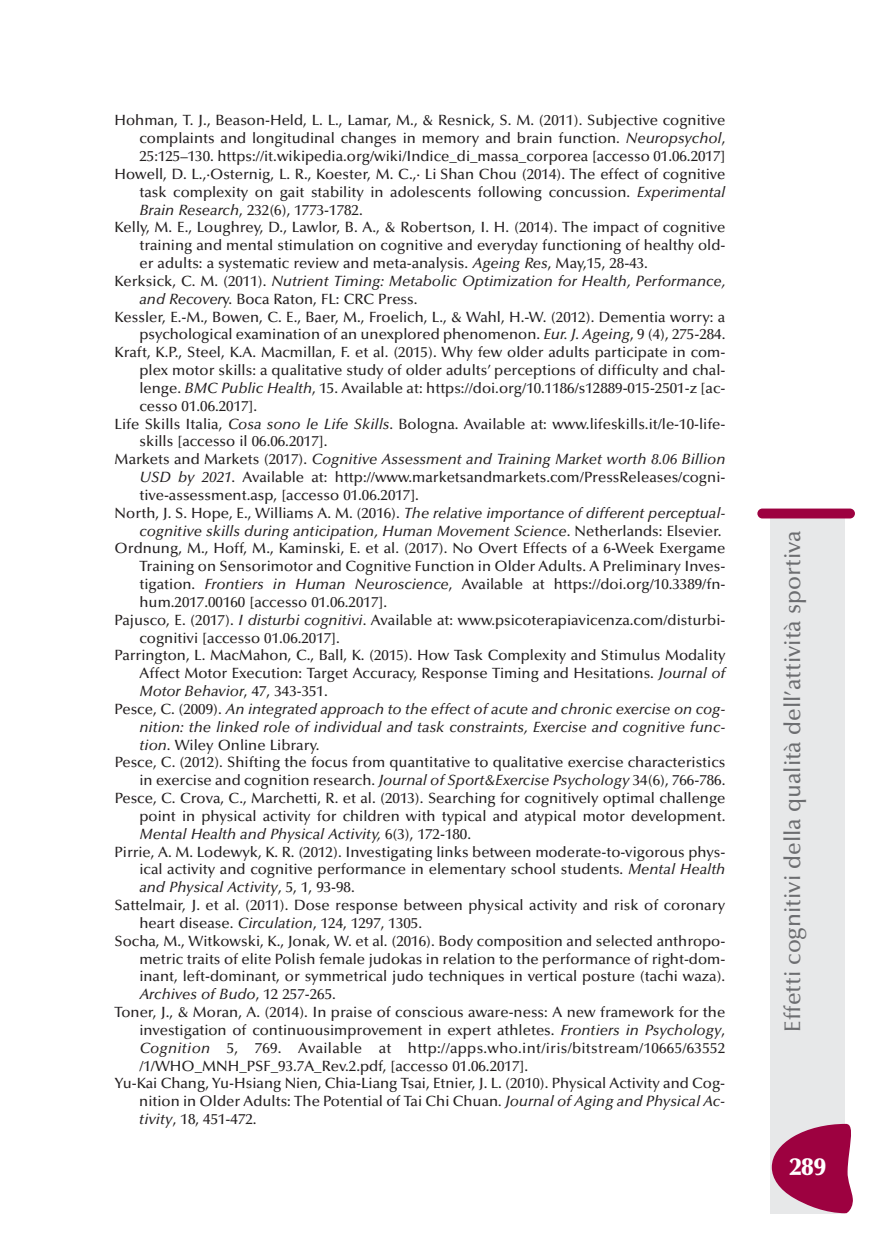
<style>
.page{position:relative;width:869px;height:1241px;background:#fff}
.page>*{position:absolute;margin:0;border:0;box-sizing:border-box;transform-origin:0 0}
.t1{font:900 24.5px "Optima";color:#fff}
.t2{font:500 22.75px "Optima";color:#6c6d70}
.t3{font:500 14.88px "Optima";color:#231f20}
.t4{font:italic 500 14.88px "Optima";color:#231f20}
.t5{font:500 14.88px "Optima";letter-spacing:.02em;color:#231f20}
.s1{font-style:italic}
.s2{font-style:normal}
</style>
<div class="page">
<div style="left:770px;top:516px;width:74px;height:697px;background:#e7e8e9"></div>
<div style="left:757px;top:508px;width:97px;height:10px;background:#9d0140;border-radius:5px"></div>
<svg style="left:771px;top:1123px;width:82px;height:89px"></svg>
<p class="t3" style="left:115px;top:114px;width:612px">Hohman, T. J., Beason-Held, L. L., Lamar, M., &amp; Resnick, S. M. (2011). Subjective cognitive</p>
<p class="t3" style="left:139px;top:132px;width:587px">complaints and longitudinal changes in memory and brain function. <span class="s1">Neuropsychol</span>,</p>
<p class="t3" style="left:139px;top:150px;width:587px">25:125–130. https://it.wikipedia.org/wiki/Indice_di_massa_corporea [accesso 01.06.2017]</p>
<p class="t3" style="left:115px;top:168px;width:612px">Howell, D. L.,·Osternig, L. R., Koester, M. C.,· Li Shan Chou (2014). The effect of cognitive</p>
<p class="t3" style="left:139px;top:186px;width:587px">task complexity on gait stability in adolescents following concussion. <span class="s1">Experimental</span></p>
<p class="t3" style="left:139px;top:204px;width:225px"><span class="s1">Brain Research</span>, 232(6), 1773-1782.</p>
<p class="t3" style="left:115px;top:221px;width:612px">Kelly, M. E., Loughrey, D., Lawlor, B. A., &amp; Robertson, I. H. (2014). The impact of cognitive</p>
<p class="t3" style="left:139px;top:239px;width:587px">training and mental stimulation on cognitive and everyday functioning of healthy old-</p>
<p class="t3" style="left:139px;top:257px;width:510px">er adults: a systematic review and meta-analysis. <span class="s1">Ageing Res</span>, May,15, 28-43.</p>
<p class="t4" style="left:115px;top:275px;width:612px"><span class="s2">Kerksick, C. M. (2011).</span> Nutrient Timing: Metabolic Optimization for Health, Performance,</p>
<p class="t3" style="left:139px;top:293px;width:279px"><span class="s1">and Recover</span>y. Boca Raton, FL: CRC Press.</p>
<p class="t3" style="left:115px;top:311px;width:612px">Kessler, E.-M., Bowen, C. E., Baer, M., Froelich, L., &amp; Wahl, H.-W. (2012). Dementia worry: a</p>
<p class="t3" style="left:139px;top:328px;width:587px">psychological examination of an unexplored phenomenon. <span class="s1">Eur. J. Ageing</span>, 9 (4), 275-284.</p>
<p class="t3" style="left:115px;top:346px;width:612px">Kraft, K.P., Steel, K.A. Macmillan, F. et al. (2015). Why few older adults participate in com-</p>
<p class="t3" style="left:139px;top:364px;width:587px">plex motor skills: a qualitative study of older adults’ perceptions of difficulty and chal-</p>
<p class="t3" style="left:139px;top:382px;width:587px">lenge. <span class="s1">BMC Public Health</span>, 15. Available at: https://doi.org/10.1186/s12889-015-2501-z [ac-</p>
<p class="t3" style="left:139px;top:400px;width:119px">cesso 01.06.2017].</p>
<p class="t3" style="left:115px;top:417px;width:612px">Life Skills Italia, <span class="s1">Cosa sono le Life Skills</span>. Bologna. Available at: www.lifeskills.it/le-10-life-</p>
<p class="t3" style="left:139px;top:435px;width:189px">skills [accesso il 06.06.2017].</p>
<p class="t4" style="left:115px;top:453px;width:612px"><span class="s2">Markets and Markets (2017).</span> Cognitive Assessment and Training Market worth 8.06 Billion</p>
<p class="t3" style="left:139px;top:471px;width:587px"><span class="s1">USD by 2021</span>. Available at: http://www.marketsandmarkets.com/PressReleases/cogni-</p>
<p class="t3" style="left:139px;top:489px;width:281px">tive-assessment.asp, [accesso 01.06.2017].</p>
<p class="t4" style="left:115px;top:507px;width:612px"><span class="s2">North, J. S. Hope, E., Williams A. M. (2016).</span> The relative importance of different perceptual-</p>
<p class="t4" style="left:139px;top:524px;width:583px">cognitive skills during anticipation, Human Movement Science<span class="s2">. Netherlands: Elsevier.</span></p>
<p class="t3" style="left:115px;top:542px;width:612px">Ordnung, M., Hoff, M., Kaminski, E. et al. (2017). No Overt Effects of a 6-Week Exergame</p>
<p class="t3" style="left:139px;top:560px;width:587px">Training on Sensorimotor and Cognitive Function in Older Adults. A Preliminary Inves-</p>
<p class="t3" style="left:139px;top:578px;width:587px">tigation. <span class="s1">Frontiers in Human Neuroscience</span>, Available at https://doi.org/10.3389/fn-</p>
<p class="t3" style="left:139px;top:596px;width:249px">hum.2017.00160 [accesso 01.06.2017].</p>
<p class="t3" style="left:115px;top:614px;width:612px">Pajusco, E. (2017). <span class="s1">I disturbi cognitivi</span>. Available at: www.psicoterapiavicenza.com/disturbi-</p>
<p class="t3" style="left:139px;top:631px;width:202px">cognitivi [accesso 01.06.2017].</p>
<p class="t3" style="left:115px;top:649px;width:612px">Parrington, L. MacMahon, C., Ball, K. (2015). How Task Complexity and Stimulus Modality</p>
<p class="t3" style="left:139px;top:667px;width:587px">Affect Motor Execution: Target Accuracy, Response Timing and Hesitations. <span class="s1">Journal of</span></p>
<p class="t4" style="left:139px;top:685px;width:190px">Motor Behavior<span class="s2">, 47, 343-351.</span></p>
<p class="t4" style="left:115px;top:703px;width:612px"><span class="s2">Pesce, C. (2009).</span> An integrated approach to the effect of acute and chronic exercise on cog-</p>
<p class="t4" style="left:139px;top:720px;width:587px">nition: the linked role of individual and task constraints, Exercise and cognitive func-</p>
<p class="t3" style="left:139px;top:738px;width:181px"><span class="s1">tion</span>. Wiley Online Library.</p>
<p class="t3" style="left:115px;top:756px;width:612px">Pesce, C. (2012). Shifting the focus from quantitative to qualitative exercise characteristics</p>
<p class="t3" style="left:139px;top:774px;width:587px">in exercise and cognition research. <span class="s1">Journal of Sport&amp;Exercise Psychology</span> 34(6), 766-786.</p>
<p class="t3" style="left:115px;top:792px;width:612px">Pesce, C. Crova, C., Marchetti, R. et al. (2013). Searching for cognitively optimal challenge</p>
<p class="t3" style="left:139px;top:810px;width:587px">point in physical activity for children with typical and atypical motor development.</p>
<p class="t4" style="left:139px;top:827px;width:333px">Mental Health and Physical Activity, <span class="s2">6(3), 172-180.</span></p>
<p class="t3" style="left:115px;top:845px;width:612px">Pirrie, A. M. Lodewyk, K. R. (2012). Investigating links between moderate-to-vigorous phys-</p>
<p class="t3" style="left:139px;top:863px;width:587px">ical activity and cognitive performance in elementary school students. <span class="s1">Mental Health</span></p>
<p class="t4" style="left:139px;top:881px;width:217px">and Physical Activity<span class="s2">, 5, 1, 93-98.</span></p>
<p class="t3" style="left:114px;top:899px;width:612px">Sattelmair, J. et al. (2011). Dose response between physical activity and risk of coronary</p>
<p class="t3" style="left:139px;top:917px;width:284px">heart disease. <span class="s1">Circulation</span>, 124, 1297, 1305.</p>
<p class="t3" style="left:114px;top:934px;width:612px">Socha, M., Witkowski, K., Jonak, W. et al. (2016). Body composition and selected anthropo-</p>
<p class="t3" style="left:139px;top:952px;width:587px">metric traits of elite Polish female judokas in relation to the performance of right-dom-</p>
<p class="t3" style="left:139px;top:970px;width:587px">inant, left-dominant, or symmetrical judo techniques in vertical posture (tachi waza).</p>
<p class="t4" style="left:139px;top:988px;width:198px">Archives of Budo<span class="s2">, 12 257-265.</span></p>
<p class="t3" style="left:114px;top:1006px;width:612px">Toner, J., &amp; Moran, A. (2014). In praise of conscious aware-ness: A new framework for the</p>
<p class="t3" style="left:139px;top:1023px;width:587px">investigation of continuousimprovement in expert athletes. <span class="s1">Frontiers in Psychology</span>,</p>
<p class="t5" style="left:139px;top:1041px;width:587px"><span class="s1">Cognition</span> 5, 769. Available at http://apps.who.int/iris/bitstream/10665/63552</p>
<p class="t3" style="left:139px;top:1059px;width:390px">/1/WHO_MNH_PSF_93.7A_Rev.2.pdf, [accesso 01.06.2017].</p>
<p class="t3" style="left:114px;top:1077px;width:612px">Yu-Kai Chang, Yu-Hsiang Nien, Chia-Liang Tsai, Etnier, J. L. (2010). Physical Activity and Cog-</p>
<p class="t3" style="left:139px;top:1095px;width:587px">nition in Older Adults: The Potential of Tai Chi Chuan<span class="s1">. Journal of Aging and Physical Ac-</span></p>
<p class="t3" style="left:139px;top:1113px;width:119px"><span class="s1">tivity</span>, 18, 451-472.</p>
<h2 class="t2" style="left:783px;top:1031px;width:503px;rotate:-90deg">Effetti cognitivi della qualità dell’attività sportiva</h2>
<h1 class="t1" style="left:789px;top:1156px;width:38px">289</h1>
</div>
